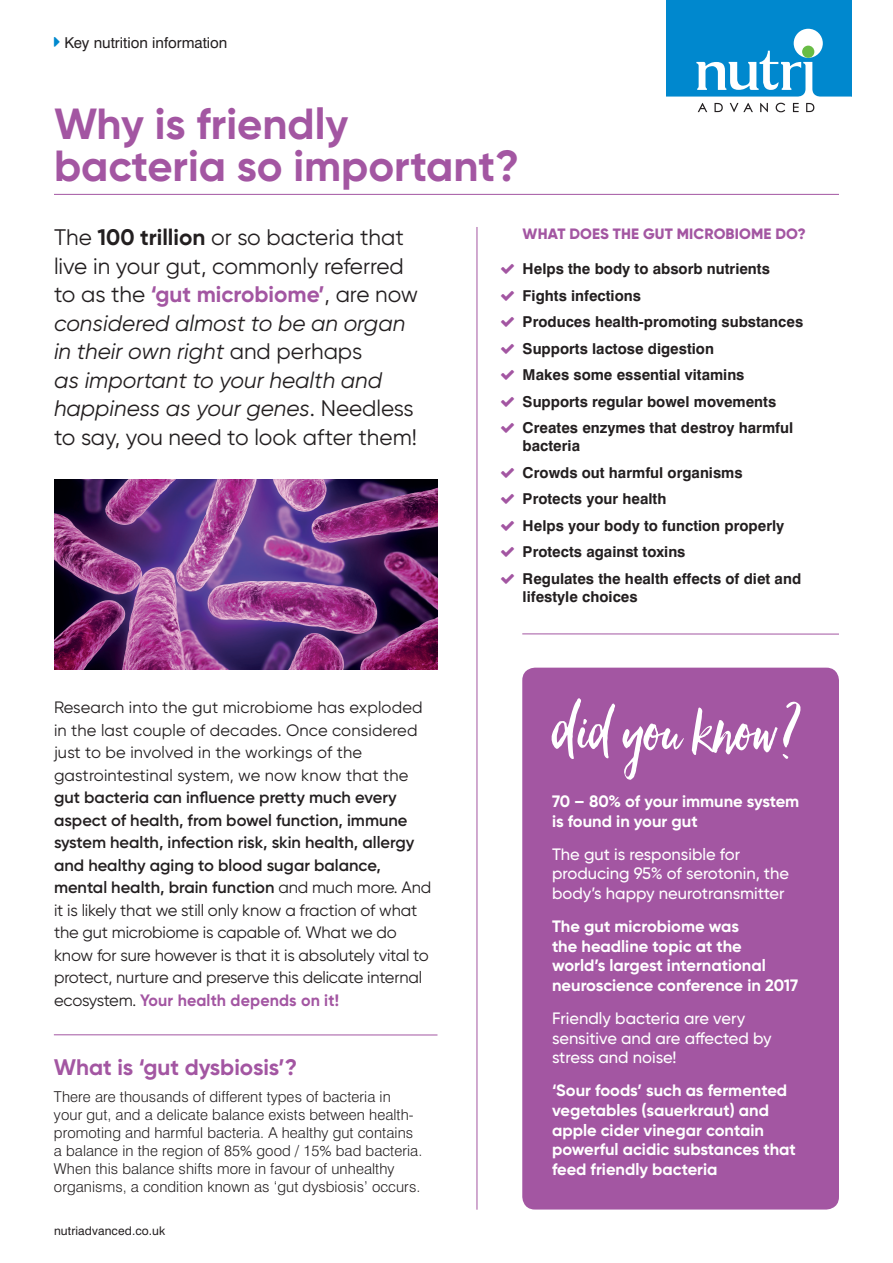
<style>
.page{position:relative;width:893px;height:1263px;background:#fff}
.page>*{position:absolute;margin:0;border:0;box-sizing:border-box;transform-origin:0 0}
.t1{font:81px "Hello Beautiful";color:#fff}
.t2{font:700 43.5px/42px "Gilroy";color:#a356a2}
.t3{font:22.5px/28.5px "Gilroy";color:#231f20}
.t4{font:700 22.5px "Gilroy";color:#a356a2}
.t5{font:16.5px/22.5px "Gilroy";letter-spacing:-.01em;color:#231f20}
.t6{font:700 16.5px/19.8px "Gilroy";color:#fff}
.t7{font:500 16.5px/19.8px "Gilroy";color:#fff}
.Paragraph_Style_1{font:700 15px/18px "Swiss 721 BT";color:#231f20}
.Paragraph_Style_1-2{font:300 15px/18px "Swiss 721 BT";letter-spacing:.005em;color:#231f20}
.Paragraph_Style_1-3{font:800 15px "Gilroy";letter-spacing:.01em;color:#a356a2}
.t8{font:15px "Swiss 721 BT";color:#231f20}
.t9{font:12px "Swiss 721 BT";letter-spacing:.01em;color:#231f20}
.s1{font-weight:700}
.s2{font-weight:700;color:#a356a2}
.s3{font-style:italic}
.s4{font-weight:600}
.s5{font-size:90px}
</style>
<div class="page">
<div style="left:666px;top:0;width:186px;height:97px;background:#0088ce"></div>
<div style="left:794px;top:29px;width:29px;height:29px;background:#fff;border-radius:50%"></div>
<div style="left:802px;top:46px;width:12px;height:12px;background:#68bc45;border-radius:50%"></div>
<svg style="left:666px;top:51px;width:186px;height:62px"></svg>
<hr style="left:54px;top:194px;width:785px;height:1px;background:#a356a2">
<hr style="left:477px;top:227px;width:1px;height:982px;background:#a356a2">
<hr style="left:522px;top:633px;width:317px;height:1px;background:#a356a2">
<img style="left:54px;top:479px;width:383px;height:191px">
<div style="left:522px;top:668px;width:317px;height:541px;background:#a356a2;border-radius:13px"></div>
<hr style="left:54px;top:1034px;width:383px;height:1px;background:#a356a2">
<p class="t8" style="left:64px;top:34px;width:165px">Key nutrition information</p>
<p class="t2" style="left:54px;top:103px;width:467px">Why is friendly bacteria so important?</p>
<p class="t3" style="left:54px;top:223px;width:366px">The <span class="s1">100 trillion</span> or so bacteria that live in your gut, commonly referred to as the <span class="s2">‘gut microbiome’</span>, are now <span class="s3">considered almost to be an organ in their own right</span> and perhaps<br><span class="s3">as important to your health and happiness as your genes</span>. Needless to say, you need to look after them!</p>
<p class="t5" style="left:54px;top:696px;width:379px">Research into the gut microbiome has exploded in the last couple of decades. Once considered just to be involved in the workings of the gastrointestinal system, we now know that the <span class="s4">gut bacteria can influence pretty much every aspect of health, from bowel function, immune system health, infection risk, skin health, allergy and healthy aging to blood sugar balance, mental health, brain function</span> and much more. And it is likely that we still only know a fraction of what the gut microbiome is capable of. What we do know for sure however is that it is absolutely vital to protect, nurture and preserve this delicate internal ecosystem. <span class="s2">Your health depends on it!</span></p>
<p class="t4" style="left:54px;top:1053px;width:245px">What is ‘gut dysbiosis’?</p>
<p class="Paragraph_Style_1-2" style="left:54px;top:1087px;width:370px">There are thousands of different types of bacteria in your gut, and a delicate balance exists between health&shy;promoting and harmful bacteria. A healthy gut contains a balance in the region of 85% good / 15% bad bacteria.<br>When this balance shifts more in favour of unhealthy organisms, a condition known as ‘gut dysbiosis’ occurs.</p>
<p class="t9" style="left:54px;top:1223px;width:113px">nutriadvanced.co.uk</p>
<p class="Paragraph_Style_1-3" style="left:523px;top:224px;width:285px">WHAT DOES THE GUT MICROBIOME DO?</p>
<p class="Paragraph_Style_1" style="left:523px;top:260px;width:249px">Helps the body to absorb nutrients</p>
<p class="Paragraph_Style_1" style="left:523px;top:286px;width:120px">Fights infections</p>
<p class="Paragraph_Style_1" style="left:523px;top:313px;width:282px">Produces health-promoting substances</p>
<p class="Paragraph_Style_1" style="left:523px;top:339px;width:193px">Supports lactose digestion</p>
<p class="Paragraph_Style_1" style="left:523px;top:366px;width:223px">Makes some essential vitamins</p>
<p class="Paragraph_Style_1" style="left:523px;top:392px;width:255px">Supports regular bowel movements</p>
<p class="Paragraph_Style_1" style="left:523px;top:419px;width:272px">Creates enzymes that destroy harmful bacteria</p>
<p class="Paragraph_Style_1" style="left:523px;top:463px;width:221px">Crowds out harmful organisms</p>
<p class="Paragraph_Style_1" style="left:523px;top:490px;width:145px">Protects your health</p>
<p class="Paragraph_Style_1" style="left:523px;top:516px;width:263px">Helps your body to function properly</p>
<p class="Paragraph_Style_1" style="left:523px;top:543px;width:164px">Protects against toxins</p>
<p class="Paragraph_Style_1" style="left:523px;top:569px;width:280px">Regulates the health effects of diet and lifestyle choices</p>
<p class="t1" style="left:552px;top:684px;width:251px"><span class="s5">d</span>id you know?</p>
<p class="t6" style="left:552px;top:791px;width:249px">70 – 80% of your immune system is found in your gut</p>
<p class="t7" style="left:552px;top:844px;width:239px">The gut is responsible for producing 95% of serotonin, the body’s happy neurotransmitter</p>
<p class="t6" style="left:552px;top:916px;width:248px">The gut microbiome was<br>the headline topic at the world’s largest international neuroscience conference in 2017</p>
<p class="t7" style="left:552px;top:1008px;width:221px">Friendly bacteria are very sensitive and are affected by stress and noise!</p>
<p class="t6" style="left:552px;top:1080px;width:245px">‘Sour foods’ such as fermented vegetables (sauerkraut) and apple cider vinegar contain powerful acidic substances that feed friendly bacteria</p>
</div>
